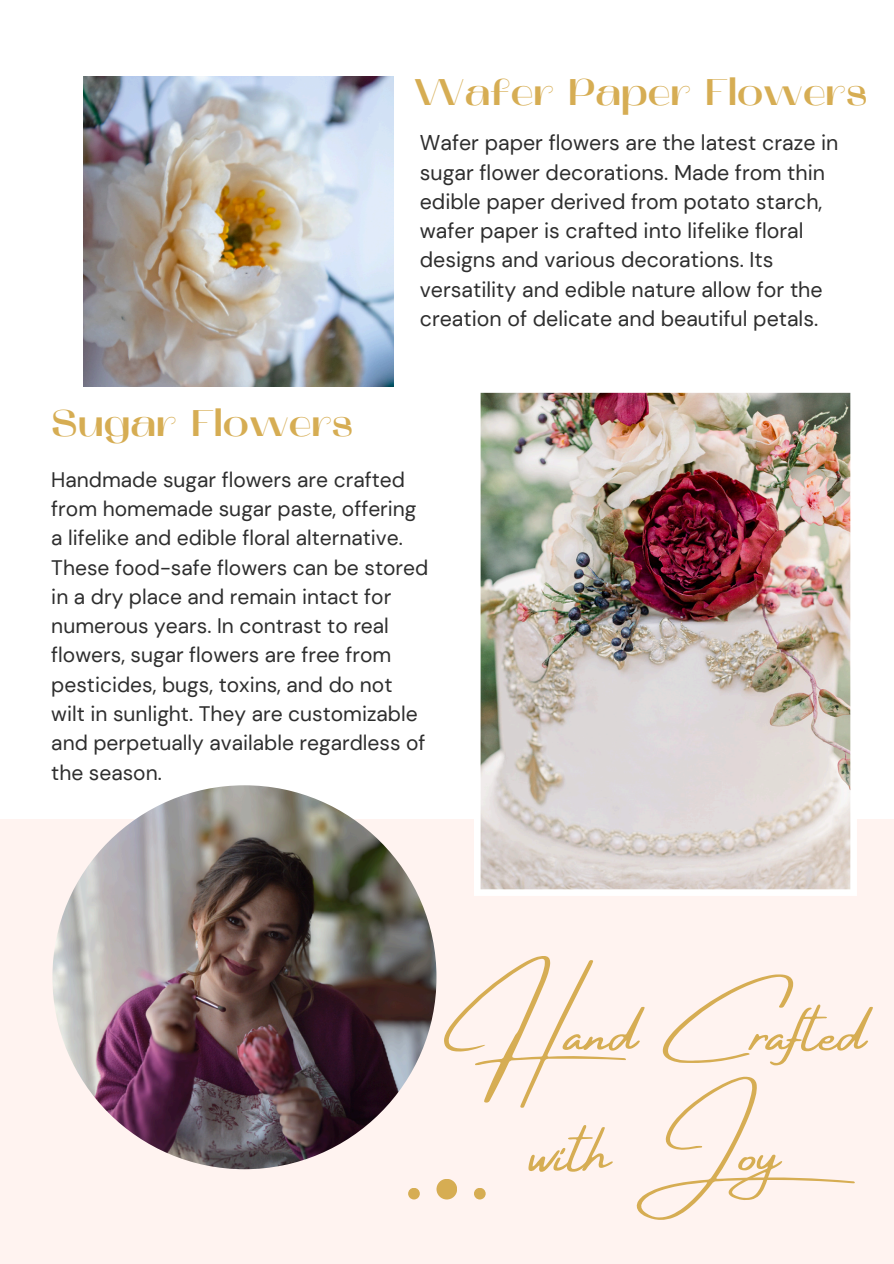
<style>
.page{position:relative;width:894px;height:1264px;background:#fff}
.page>*{position:absolute;margin:0;border:0;box-sizing:border-box;transform-origin:0 0}
.t1{font:65.4px "Amsterdam Four";color:#d6ad53}
.t2{font:700 37.2px "Mak";color:#d6ad53}
.t3{font:21.3px/29.2px "DM Sans";color:#2e2e2e}
.t4{font:21px/29.2px "DM Sans";color:#2e2e2e}
</style>
<div class="page">
<div style="left:0;top:819px;width:893px;height:444px;background:#fff3f0"></div>
<img style="left:84px;top:77px;width:309px;height:309px">
<img style="left:474px;top:392px;width:382px;height:504px">
<div style="left:436px;top:1178px;width:21px;height:21px;background:#d6ad53;border-radius:50%"></div>
<div style="left:474px;top:1187px;width:11px;height:12px;background:#d6ad53;border-radius:50%"></div>
<div style="left:408px;top:1187px;width:11px;height:12px;background:#d6ad53;border-radius:50%"></div>
<img style="left:52px;top:785px;width:384px;height:384px;border-radius:50%">
<p class="t2" style="left:414px;top:77px;width:455px">Wafer Paper Flowers</p>
<h1 class="t2" style="left:51px;top:407px;width:303px">Sugar Flowers</h1>
<h2 class="t3" style="left:419px;top:128px;width:420px">Wafer paper flowers are the latest craze in sugar flower decorations. Made from thin edible paper derived from potato starch, wafer paper is crafted into lifelike floral designs and various decorations. Its versatility and edible nature allow for the creation of delicate and beautiful petals.</h2>
<p class="t4" style="left:51px;top:465px;width:378px">Handmade sugar flowers are crafted from homemade sugar paste, offering a lifelike and edible floral alternative.<br>These food-safe flowers can be stored in a dry place and remain intact for numerous years. In contrast to real flowers, sugar flowers are free from pesticides, bugs, toxins, and do not wilt in sunlight. They are customizable and perpetually available regardless of the season.</p>
<p class="t1" style="left:464px;top:996px;width:402px">Hand Crafted</p>
<h1 class="t1" style="left:529px;top:1117px;width:326px">with Joy</h1>
</div>
